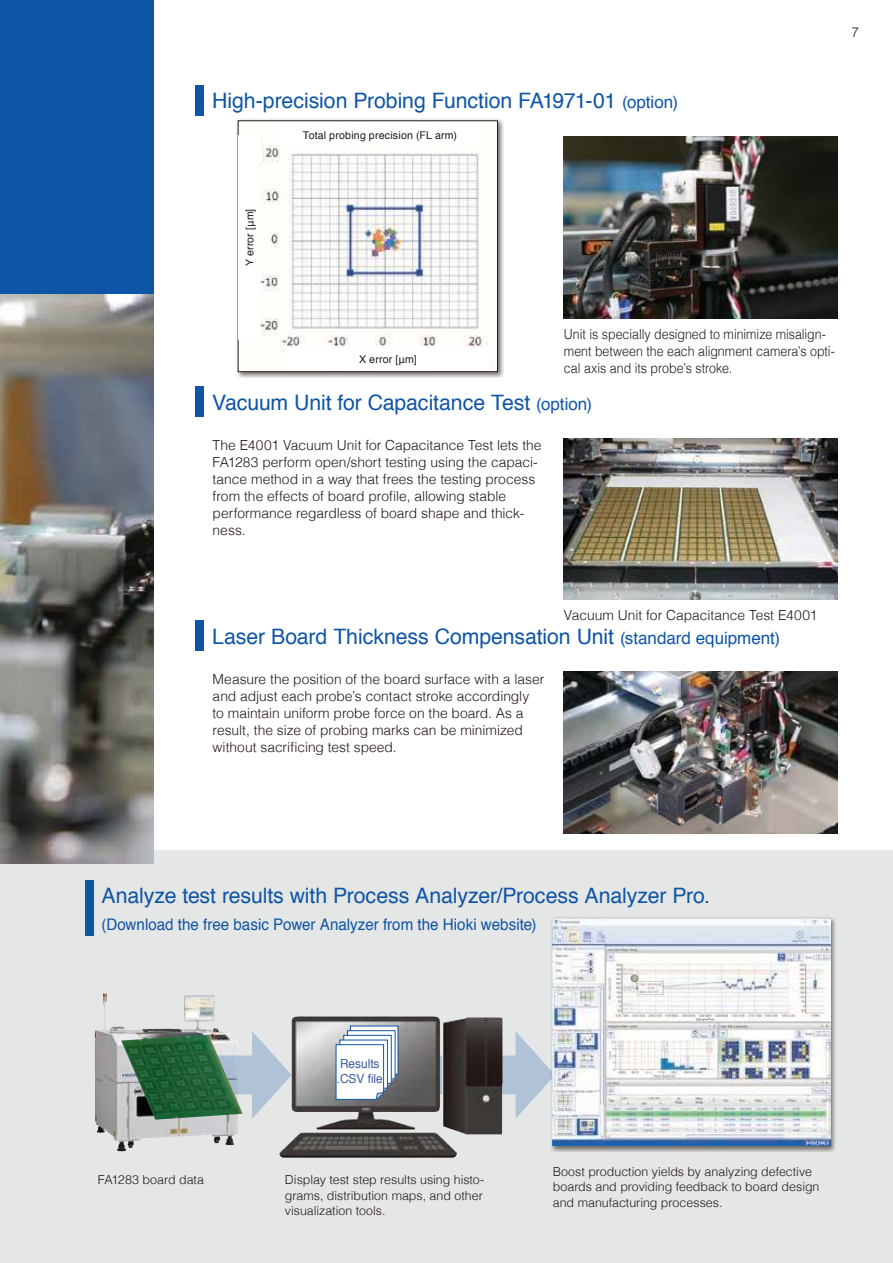
<style>
.page{position:relative;width:893px;height:1263px;background:#fff}
.page>*{position:absolute;margin:0;border:0;box-sizing:border-box;transform-origin:0 0}
.t1{font:21.3px "Helvetica";letter-spacing:-.005em;color:#0f55a6}
.t2{font:15.9px "Helvetica";color:#0f55a6;scale:.95 1}
.t3{font:300 13.8px/17px "Helvetica";color:#231815}
.t4{font:300 13.8px/17px "Helvetica";color:#231815;scale:.9 1}
.t5{font:300 13.5px "Helvetica";color:#231815}
.t6{font:300 12.45px/15.3px "Helvetica";color:#231815}
.t7{font:12.45px/15.3px "Helvetica";color:#3a5ba4;scale:.95 1}
.t8{font:10.65px "Helvetica";letter-spacing:.02em;color:#231815}
.s1{font-size:16.95px}
</style>
<div class="page">
<div style="left:0;top:850px;width:893px;height:413px;background:#e5e6e6"></div>
<img style="left:0;top:293px;width:153px;height:570px">
<div style="left:0;top:0;width:153px;height:293px;background:#0f55a6"></div>
<div style="left:235px;top:118px;width:269px;height:260px;background:#231815;opacity:.6"></div>
<img style="left:240px;top:123px;width:256px;height:247px">
<div style="left:238px;top:121px;width:260px;height:251px;border:1px solid #231815"></div>
<div style="left:278px;top:123px;width:204px;height:22px;background:#fff"></div>
<div style="left:238px;top:135px;width:22px;height:204px;background:#fff"></div>
<div style="left:286px;top:348px;width:204px;height:21px;background:#fff"></div>
<img style="left:564px;top:438px;width:274px;height:162px">
<img style="left:564px;top:136px;width:274px;height:183px">
<img style="left:564px;top:672px;width:274px;height:161px">
<div style="left:196px;top:387px;width:8px;height:30px;background:#0f55a6"></div>
<div style="left:196px;top:85px;width:8px;height:30px;background:#0f55a6"></div>
<div style="left:196px;top:621px;width:8px;height:30px;background:#0f55a6"></div>
<img style="left:95px;top:993px;width:143px;height:158px">
<svg style="left:168px;top:1031px;width:123px;height:87px"></svg>
<div style="left:550px;top:915px;width:286px;height:236px;background:#231815;opacity:.6"></div>
<img style="left:553px;top:919px;width:277px;height:226px">
<img style="left:291px;top:1016px;width:198px;height:116px">
<svg style="left:335px;top:1025px;width:220px;height:93px"></svg>
<img style="left:121px;top:1035px;width:122px;height:85px">
<div style="left:85px;top:880px;width:9px;height:55px;background:#0f55a6"></div>
<h1 class="t1" style="left:212px;top:84px;width:467px">High-precision Probing Function FA1971-01 <span class="s1">(option)</span></h1>
<p class="t8" style="left:303px;top:127px;width:156px">Total probing precision (FL arm)</p>
<p class="t5" style="left:851px;top:27px;width:9px">7</p>
<p class="t8" style="left:242px;top:266px;width:59px;rotate:-90deg">Y error [μm]</p>
<p class="t8" style="left:359px;top:351px;width:59px">X error [μm]</p>
<p class="t4" style="left:564px;top:327px;width:303px">Unit is specially designed to minimize misalign&shy;ment between the each alignment camera’s opti&shy;cal axis and its probe’s stroke.</p>
<h1 class="t1" style="left:212px;top:386px;width:382px">Vacuum Unit for Capacitance Test <span class="s1">(option)</span></h1>
<p class="t3" style="left:213px;top:438px;width:330px">The E4001 Vacuum Unit for Capacitance Test lets the FA1283 perform open/short testing using the capaci&shy;tance method in a way that frees the testing process from the effects of board profile, allowing stable performance regardless of board shape and thick&shy;ness.</p>
<p class="t3" style="left:564px;top:608px;width:255px">Vacuum Unit for Capacitance Test E4001</p>
<h1 class="t1" style="left:212px;top:620px;width:569px">Laser Board Thickness Compensation Unit <span class="s1">(standard equipment)</span></h1>
<p class="t3" style="left:213px;top:672px;width:333px">Measure the position of the board surface with a laser and adjust each probe’s contact stroke accordingly<br>to maintain uniform probe force on the board. As a result, the size of probing marks can be minimized without sacrificing test speed.</p>
<h1 class="t1" style="left:102px;top:879px;width:610px">Analyze test results with Process Analyzer/Process Analyzer Pro.</h1>
<p class="t2" style="left:102px;top:912px;width:459px">(Download the free basic Power Analyzer from the Hioki website)</p>
<p class="t6" style="left:98px;top:1173px;width:108px">FA1283 board data</p>
<p class="t7" style="left:337px;top:1056px;width:50px">Results .CSV file</p>
<p class="t6" style="left:285px;top:1173px;width:201px">Display test step results using histo&shy;grams, distribution maps, and other visualization tools.</p>
<p class="t6" style="left:553px;top:1165px;width:268px">Boost production yields by analyzing defective boards and providing feedback to board design and manufacturing processes.</p>
</div>
